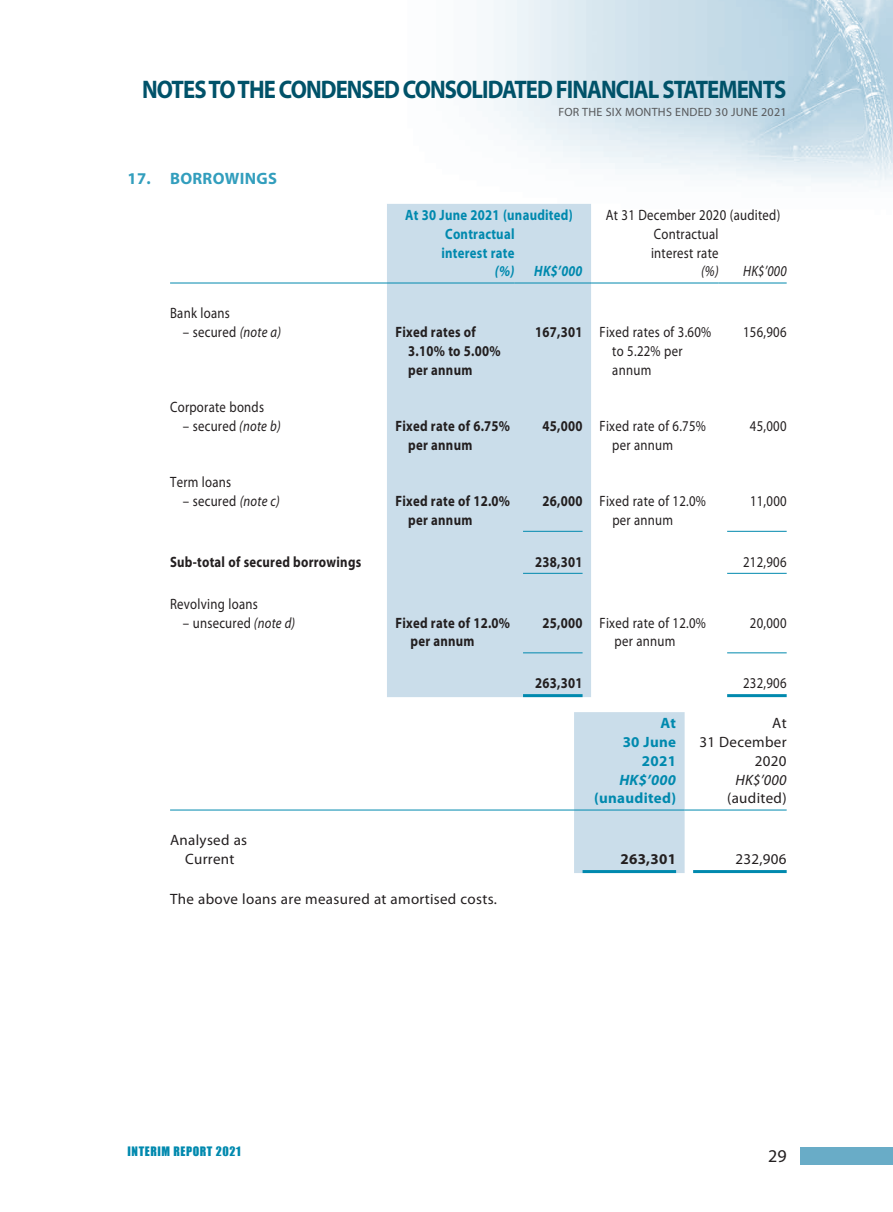
<style>
.page{position:relative;width:893px;height:1212px;background:#fff}
.page>*{position:absolute;margin:0;border:0;box-sizing:border-box;transform-origin:0 0}
.t1{font:700 25.5px "Myriad Pro";letter-spacing:-.04em;color:#005269;scale:.89 1}
.t2{font:18px "Myriad Pro";color:#231f20}
.t3{font:700 16.5px "Myriad Pro";letter-spacing:.02em;color:#329ebd}
.t4{font:15px/18.8px "Myriad Pro";letter-spacing:.02em;color:#231f20;scale:.85 1}
.t5{font:700 15px/18.8px "Myriad Pro";letter-spacing:.02em;color:#231f20;scale:.85 1}
.t6{font:15px/18.8px "Myriad Pro";letter-spacing:.02em;color:#231f20;text-align:right}
.t7{font:700 15px/18.8px "Myriad Pro";letter-spacing:.02em;color:#0089ae;scale:.85 1}
.t8{font:700 15px/18.8px "Myriad Pro";letter-spacing:.02em;color:#0089ae;text-align:right}
.t9{font:italic 700 15px "Myriad Pro";letter-spacing:.02em;color:#0089ae;scale:.85 1}
.t10{font:italic 15px "Myriad Pro";letter-spacing:.02em;color:#231f20;scale:.85 1}
.t11{font:italic 700 15px "Myriad Pro";letter-spacing:.02em;color:#0089ae}
.t12{font:italic 15px "Myriad Pro";letter-spacing:.02em;color:#231f20}
.t13{font:700 15px "Myriad Pro";letter-spacing:.02em;color:#231f20}
.t14{font:12px "Myriad Pro";letter-spacing:.02em;color:#57585a}
.t15{font:12px "Impact";letter-spacing:.05em;color:#0089ae}
.s1{font-style:italic}
.s2{font-weight:700}
</style>
<div class="page">
<img style="left:170px;top:0;width:723px;height:283px">
<div style="left:800px;top:1148px;width:93px;height:17px;background:#69acc7"></div>
<div style="left:387px;top:204px;width:204px;height:493px;background:#caddea"></div>
<hr style="left:170px;top:283px;width:217px;height:1px;background:#0089ae">
<hr style="left:387px;top:283px;width:127px;height:1px;background:#0089ae">
<hr style="left:514px;top:283px;width:77px;height:1px;background:#0089ae">
<hr style="left:591px;top:283px;width:128px;height:1px;background:#0089ae">
<hr style="left:719px;top:283px;width:68px;height:1px;background:#0089ae">
<hr style="left:523px;top:531px;width:60px;height:1px;background:#0089ae">
<hr style="left:727px;top:531px;width:60px;height:1px;background:#0089ae">
<hr style="left:523px;top:573px;width:60px;height:1px;background:#0089ae">
<hr style="left:727px;top:573px;width:60px;height:1px;background:#0089ae">
<hr style="left:523px;top:652px;width:60px;height:1px;background:#0089ae">
<hr style="left:727px;top:652px;width:60px;height:1px;background:#0089ae">
<hr style="left:523px;top:694px;width:60px;height:3px;background:#0089ae">
<hr style="left:727px;top:694px;width:60px;height:3px;background:#0089ae">
<div style="left:574px;top:712px;width:111px;height:161px;background:#caddea"></div>
<hr style="left:170px;top:810px;width:404px;height:1px;background:#0089ae">
<hr style="left:574px;top:810px;width:111px;height:1px;background:#0089ae">
<hr style="left:685px;top:810px;width:102px;height:1px;background:#0089ae">
<hr style="left:583px;top:870px;width:93px;height:3px;background:#0089ae">
<hr style="left:693px;top:870px;width:94px;height:3px;background:#0089ae">
<h1 class="t1" style="left:142px;top:73px;width:725px">NOTES TO THE CONDENSED CONSOLIDATED FINANCIAL STATEMENTS</h1>
<p class="t14" style="left:558px;top:104px;width:230px">FOR THE SIX MONTHS ENDED 30 JUNE 2021</p>
<p class="t3" style="left:128px;top:168px;width:151px">17. BORROWINGS</p>
<p class="t7" style="left:405px;top:205px;width:199px">At 30 June 2021 (unaudited)</p>
<p class="t4" style="left:606px;top:205px;width:207px">At 31 December 2020 (audited)</p>
<p class="t7" style="left:441px;top:224px;width:87px">Contractual interest rate</p>
<p class="t4" style="left:651px;top:224px;width:81px">Contractual interest rate</p>
<p class="t9" style="left:495px;top:262px;width:24px">(%)</p>
<p class="t9" style="left:534px;top:262px;width:58px">HK$’000</p>
<p class="t10" style="left:701px;top:262px;width:22px">(%)</p>
<p class="t10" style="left:743px;top:262px;width:53px">HK$’000</p>
<p class="t4" style="left:170px;top:304px;width:72px">Bank loans</p>
<p class="t4" style="left:183px;top:323px;width:117px">– secured <span class="s1">(note a)</span></p>
<p class="t5" style="left:408px;top:322px;width:110px;text-indent:-13px">Fixed rates of<br>3.10% to 5.00% per annum</p>
<p class="t4" style="left:612px;top:323px;width:118px;text-indent:-77px"><span class="s2">167,301</span> Fixed rates of 3.60% to 5.22% per annum</p>
<p class="t4" style="left:743px;top:323px;width:53px">156,906</p>
<p class="t4" style="left:170px;top:398px;width:112px">Corporate bonds</p>
<p class="t4" style="left:183px;top:416px;width:117px">– secured <span class="s1">(note b)</span></p>
<p class="t5" style="left:408px;top:416px;width:121px;text-indent:-13px">Fixed rate of 6.75% per annum</p>
<p class="t4" style="left:612px;top:416px;width:112px;text-indent:-70px"><span class="s2">45,000</span> Fixed rate of 6.75% per annum</p>
<p class="t4" style="left:750px;top:416px;width:45px">45,000</p>
<p class="t4" style="left:170px;top:473px;width:73px">Term loans</p>
<p class="t4" style="left:183px;top:491px;width:116px">– secured <span class="s1">(note c)</span></p>
<p class="t5" style="left:408px;top:491px;width:121px;text-indent:-13px">Fixed rate of 12.0% per annum</p>
<p class="t4" style="left:612px;top:491px;width:112px;text-indent:-70px"><span class="s2">26,000</span> Fixed rate of 12.0% per annum</p>
<p class="t4" style="left:750px;top:491px;width:45px">11,000</p>
<p class="t5" style="left:170px;top:552px;width:226px">Sub-total of secured borrowings</p>
<p class="t5" style="left:535px;top:552px;width:57px">238,301</p>
<p class="t4" style="left:743px;top:552px;width:53px">212,906</p>
<p class="t4" style="left:170px;top:594px;width:105px">Revolving loans</p>
<p class="t4" style="left:183px;top:613px;width:134px">– unsecured <span class="s1">(note d)</span></p>
<p class="t5" style="left:410px;top:613px;width:119px;text-indent:-15px">Fixed rate of 12.0% per annum</p>
<p class="t4" style="left:615px;top:613px;width:109px;text-indent:-72px"><span class="s2">25,000</span> Fixed rate of 12.0% per annum</p>
<p class="t4" style="left:750px;top:613px;width:45px">20,000</p>
<p class="t5" style="left:535px;top:673px;width:57px">263,301</p>
<p class="t4" style="left:743px;top:674px;width:53px">232,906</p>
<p class="t8" style="left:623px;top:713px;width:55px">At<br>30 June<br>2021</p>
<p class="t6" style="left:699px;top:714px;width:89px">At<br>31 December<br>2020</p>
<p class="t11" style="left:619px;top:770px;width:58px">HK$’000</p>
<p class="t12" style="left:735px;top:770px;width:53px">HK$’000</p>
<p class="t8" style="left:594px;top:788px;width:84px">(unaudited)</p>
<p class="t6" style="left:727px;top:789px;width:61px">(audited)</p>
<p class="t6" style="left:170px;top:831px;width:79px;text-align:center">Analysed as<br>Current</p>
<p class="t13" style="left:620px;top:849px;width:57px">263,301</p>
<p class="t6" style="left:735px;top:849px;width:53px">232,906</p>
<p class="t6" style="left:170px;top:890px;width:328px">The above loans are measured at amortised costs.</p>
<p class="t15" style="left:128px;top:1141px;width:115px">INTERIM REPORT 2021</p>
<p class="t2" style="left:768px;top:1145px;width:20px">29</p>
</div>
